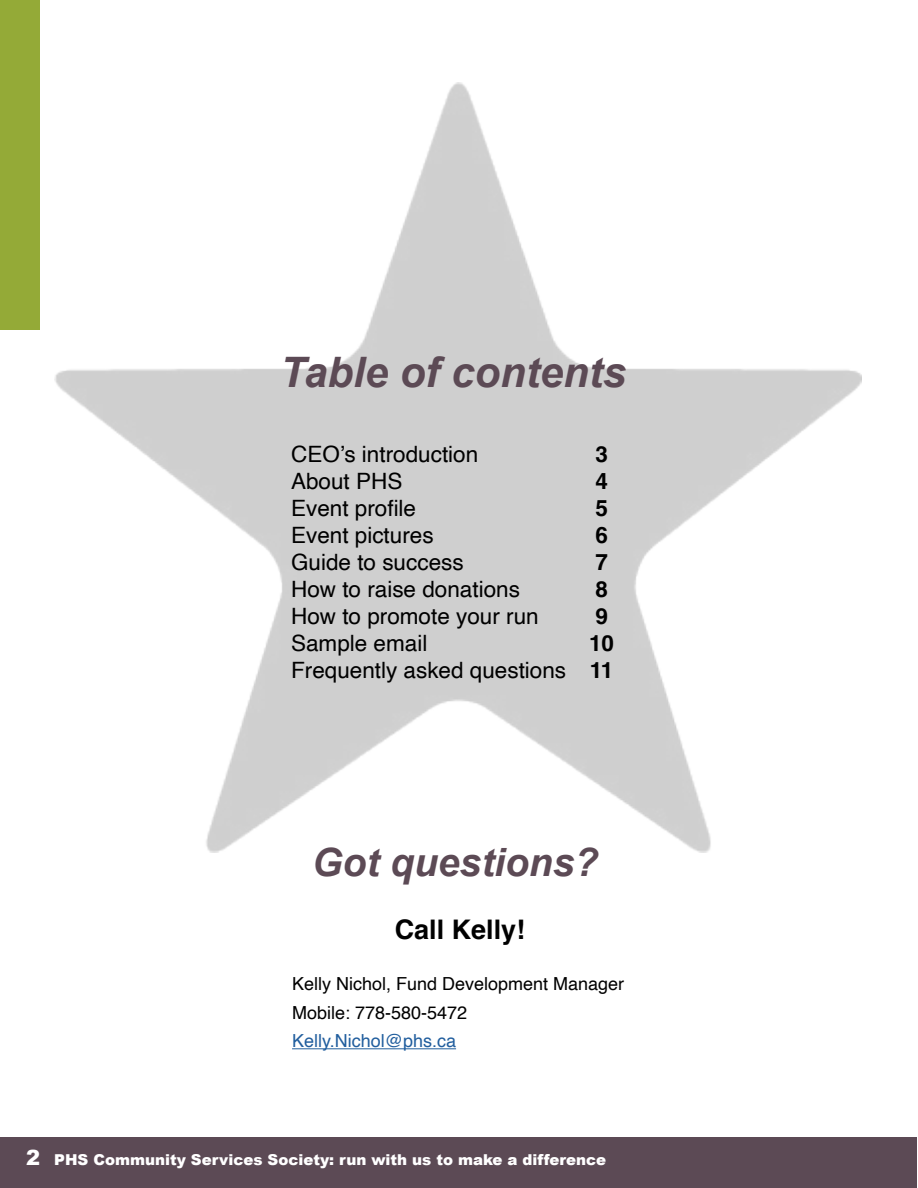
<style>
.page{position:relative;width:918px;height:1188px;background:#fff}
.page>*{position:absolute;margin:0;border:0;box-sizing:border-box;transform-origin:0 0}
.t1{font:italic 700 42px "Arial";color:#5c4a55}
.t2{font:italic 700 39px "Arial";color:#5c4a55}
.t3{font:700 27px "Helvetica";color:#000}
.t4{font:22.5px/27px "Helvetica";color:#000;text-align:right}
.t5{font:700 22.5px "Helvetica";color:#000}
.t6{font:18px/28.8px "Helvetica";color:#000}
.t7{font:18px "Helvetica";color:#215e9e}
.t8{font:900 15px "Arial";color:#fff}
.s1{font-weight:700}
.s2{font-size:21px}
</style>
<div class="page">
<div style="left:0;top:1137px;width:917px;height:51px;background:#5c4a55"></div>
<div style="left:0;top:0;width:40px;height:330px;background:#94aa37"></div>
<img style="left:54px;top:83px;width:808px;height:769px">
<hr style="left:292px;top:1048px;width:164px;height:1px;background:#215e9e">
<h1 class="t1" style="left:280px;top:345px;width:348px">Table of contents</h1>
<p class="t4" style="left:291px;top:442px;width:189px">CEO’s introduction</p>
<p class="t5" style="left:595px;top:441px;width:14px">3</p>
<p class="t4" style="left:291px;top:469px;width:113px">About PHS</p>
<p class="t5" style="left:595px;top:468px;width:14px">4</p>
<p class="t4" style="left:291px;top:496px;width:127px">Event profile</p>
<p class="t5" style="left:595px;top:495px;width:14px">5</p>
<p class="t4" style="left:291px;top:523px;width:144px">Event pictures</p>
<p class="t5" style="left:595px;top:522px;width:14px">6</p>
<p class="t4" style="left:291px;top:550px;width:174px">Guide to success</p>
<p class="t5" style="left:595px;top:549px;width:14px">7</p>
<p class="t4" style="left:291px;top:577px;width:230px">How to raise donations</p>
<p class="t5" style="left:595px;top:576px;width:14px">8</p>
<p class="t4" style="left:291px;top:604px;width:249px">How to promote your run</p>
<p class="t5" style="left:595px;top:603px;width:14px">9</p>
<p class="t4" style="left:291px;top:631px;width:138px">Sample email</p>
<p class="t4" style="left:291px;top:631px;width:325px"><span class="s1">10<br></span>Frequently asked questions <span class="s1">11</span></p>
<h2 class="t2" style="left:312px;top:837px;width:288px">Got questions?</h2>
<p class="t3" style="left:395px;top:913px;width:132px">Call Kelly!</p>
<p class="t6" style="left:292px;top:970px;width:334px">Kelly Nichol, Fund Development Manager<br>Mobile: 778-580-5472</p>
<p class="t7" style="left:292px;top:1027px;width:165px">Kelly.Nichol@phs.ca</p>
<p class="t8" style="left:26px;top:1149px;width:582px"><span class="s2">2</span> PHS Community Services Society: run with us to make a difference</p>
</div>
